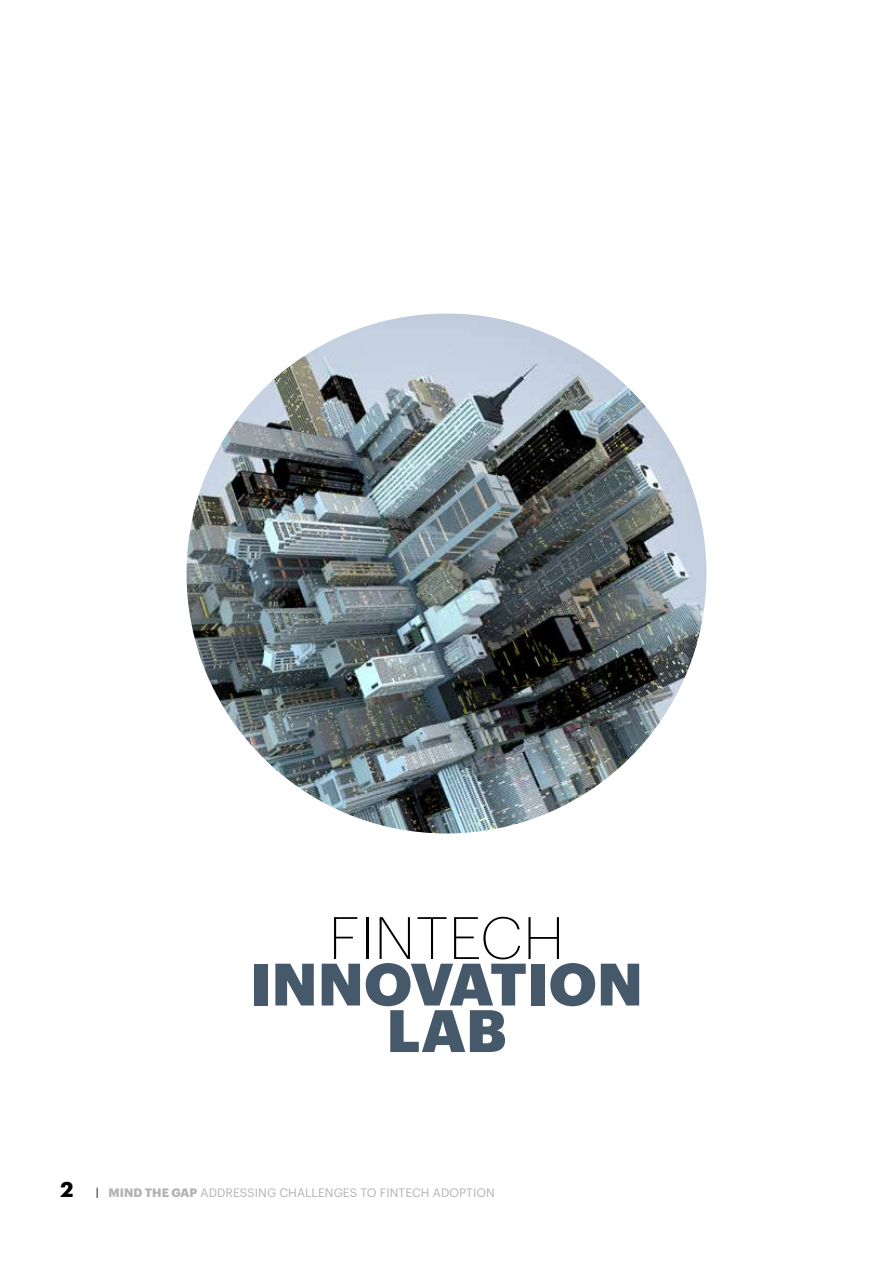
<style>
.page{position:relative;width:893px;height:1263px;background:#fff}
.page>*{position:absolute;margin:0;border:0;box-sizing:border-box;transform-origin:0 0}
.t1{font:900 58.5px/46.5px "Graphik";letter-spacing:.005em;color:#46596a;text-align:center}
.t2{font:200 58.5px "Graphik";letter-spacing:.005em;color:#000}
.t3{font:700 21px "Graphik";color:#000}
.t4{font:12px "Graphik";letter-spacing:.005em;color:#b3b3b3}
.s1{color:#000}
.s2{font-weight:700}
</style>
<div class="page">
<img style="left:187px;top:313px;width:519px;height:520px;border-radius:260px">
<h1 class="t2" style="left:328px;top:896px;width:237px">FINTECH</h1>
<h1 class="t1" style="left:250px;top:956px;width:395px">INNOVATION<br>LAB</h1>
<h2 class="t3" style="left:61px;top:1173px;width:14px">2</h2>
<p class="t4" style="left:96px;top:1183px;width:400px"><span class="s1">|</span> <span class="s2">MIND THE GAP</span> ADDRESSING CHALLENGES TO FINTECH ADOPTION</p>
</div>
